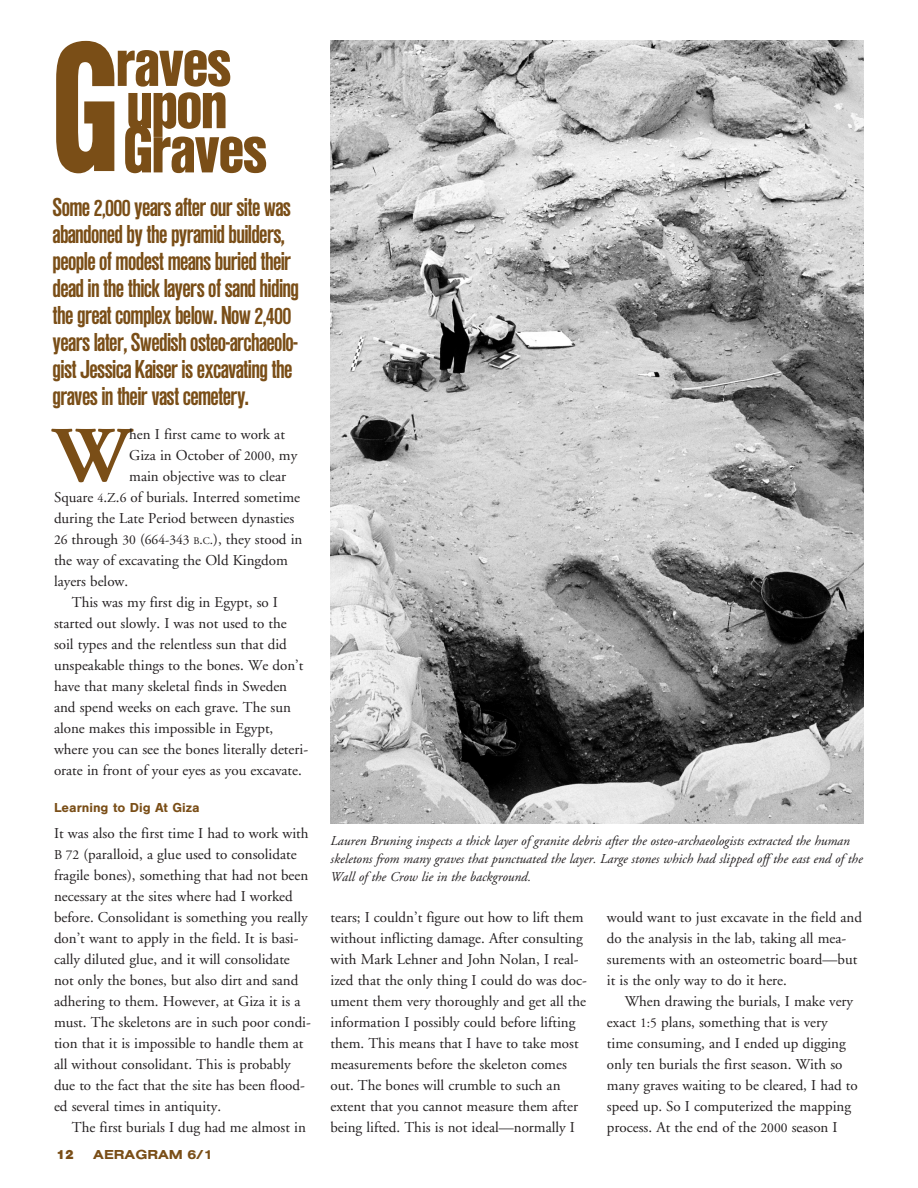
<style>
.page{position:relative;width:918px;height:1188px;background:#fff}
.page>*{position:absolute;margin:0;border:0;box-sizing:border-box;transform-origin:0 0}
.t1{font:191.7px "Nimbus San P Blac Cond";color:#7a4e17;scale:.81 1}
.t2{font:700 78.3px "Adobe Garamond";color:#7a4e17}
.t3{font:69px/86.6px "Nimbus San P Blac Cond";color:#7a4e17}
.t4{font:700 condensed 27px/27px "Nimbus San P";color:#7a4e17}
.t5{font:15px/21px "Adobe Garamond";color:#231f20}
.t6{font:italic 13.5px/18px "Adobe Garamond";color:#231f20}
.t7{font:700 13.5px "Nimbus San T";color:#7a4e17}
.t8{font:13.5px "Nimbus San T Bold Exte";color:#7a4e17}
.t9{font:13.5px "Nimbus San T Blac";color:#7a4e17}
.s1{font-size:24px}
.s2{font-size:13.5px}
.s3{font-size:12px}
.s4{font-size:10.2px}
</style>
<div class="page">
<img style="left:330px;top:40px;width:534px;height:784px">
<h1 class="t1" style="left:54px;top:24px;width:80px">G</h1>
<h3 class="t3" style="left:116px;top:22px;width:152px">raves<br>Graves</h3>
<h3 class="t3" style="left:127px;top:64px;width:101px">upon</h3>
<p class="t4" style="left:53px;top:193px;width:247px">Some <span class="s1">2,000</span> years after our site was abandoned by the pyramid builders, people of modest means buried their dead in the thick layers of sand hiding the great complex below. Now <span class="s1">2,400 </span>years later, Swedish osteo-archaeolo&shy;gist Jessica Kaiser is excavating the graves in their vast cemetery.</p>
<p class="t5" style="left:129px;top:424px;width:157px">hen I first came to work at</p>
<p class="t5" style="left:129px;top:445px;width:170px">Giza in October of <span class="s2">2000</span>, my</p>
<p class="t5" style="left:129px;top:466px;width:158px">main objective was to clear</p>
<p class="t5" style="left:54px;top:487px;width:248px">Square <span class="s3">4</span>.<span class="s2">Z</span>.<span class="s2">6</span> of burials. Interred sometime</p>
<p class="t5" style="left:54px;top:508px;width:242px">during the Late Period between dynasties</p>
<p class="t5" style="left:54px;top:529px;width:250px"><span class="s2">26</span> through <span class="s2">30</span> (<span class="s2">664-343</span> <span class="s4">B</span><span class="s2">.</span><span class="s4">C</span><span class="s2">.</span>), they stood in</p>
<p class="t5" style="left:54px;top:550px;width:236px">the way of excavating the Old Kingdom</p>
<p class="t5" style="left:54px;top:571px;width:76px">layers below.</p>
<p class="t5" style="left:72px;top:592px;width:208px">This was my first dig in Egypt, so I</p>
<p class="t5" style="left:54px;top:613px;width:234px">started out slowly. I was not used to the</p>
<p class="t5" style="left:54px;top:634px;width:234px">soil types and the relentless sun that did</p>
<p class="t5" style="left:54px;top:655px;width:251px">unspeakable things to the bones. We don’t</p>
<p class="t5" style="left:54px;top:676px;width:235px">have that many skeletal finds in Sweden</p>
<p class="t5" style="left:54px;top:697px;width:238px">and spend weeks on each grave. The sun</p>
<p class="t5" style="left:54px;top:718px;width:221px">alone makes this impossible in Egypt,</p>
<p class="t5" style="left:54px;top:739px;width:256px">where you can see the bones literally deteri-</p>
<p class="t5" style="left:54px;top:760px;width:249px">orate in front of your eyes as you excavate.</p>
<p class="t7" style="left:54px;top:800px;width:147px">Learning to Dig At Giza</p>
<p class="t5" style="left:54px;top:823px;width:258px">It was also the first time I had to work with <span class="s2">B 72</span> (paralloid, a glue used to consolidate fragile bones), something that had not been necessary at the sites where had I worked before. Consolidant is something you really don’t want to apply in the field. It is basi&shy;cally diluted glue, and it will consolidate not only the bones, but also dirt and sand adhering to them. However, at Giza it is a must. The skeletons are in such poor condi&shy;tion that it is impossible to handle them at all without consolidant. This is probably due to the fact that the site has been flood&shy;ed several times in antiquity.</p>
<p class="t5" style="left:72px;top:1117px;width:236px">The first burials I dug had me almost in</p>
<h2 class="t2" style="left:54px;top:413px;width:77px">W</h2>
<p class="t9" style="left:56px;top:1147px;width:19px">12</p>
<p class="t8" style="left:93px;top:1147px;width:121px">AERAGRAM 6/1</p>
<p class="t6" style="left:330px;top:832px;width:534px">Lauren Bruning inspects a thick layer of granite debris after the osteo-archaeologists extracted the human skeletons from many graves that punctuated the layer. Large stones which had slipped off the east end of the<br>Wall of the Crow lie in the background.</p>
<p class="t5" style="left:330px;top:907px;width:258px">tears; I couldn’t figure out how to lift them without inflicting damage. After consulting with Mark Lehner and John Nolan, I real&shy;ized that the only thing I could do was doc&shy;ument them very thoroughly and get all the information I possibly could before lifting them. This means that I have to take most measurements before the skeleton comes out. The bones will crumble to such an extent that you cannot measure them after being lifted. This is not ideal—normally I</p>
<p class="t5" style="left:607px;top:907px;width:257px">would want to just excavate in the field and do the analysis in the lab, taking all mea&shy;surements with an osteometric board—but it is the only way to do it here.</p>
<p class="t5" style="left:607px;top:991px;width:252px;text-indent:18px">When drawing the burials, I make very exact <span class="s2">1:5</span> plans, something that is very<br>time consuming, and I ended up digging only ten burials the first season. With so many graves waiting to be cleared, I had to speed up. So I computerized the mapping process. At the end of the <span class="s2">2000</span> season I</p>
</div>
